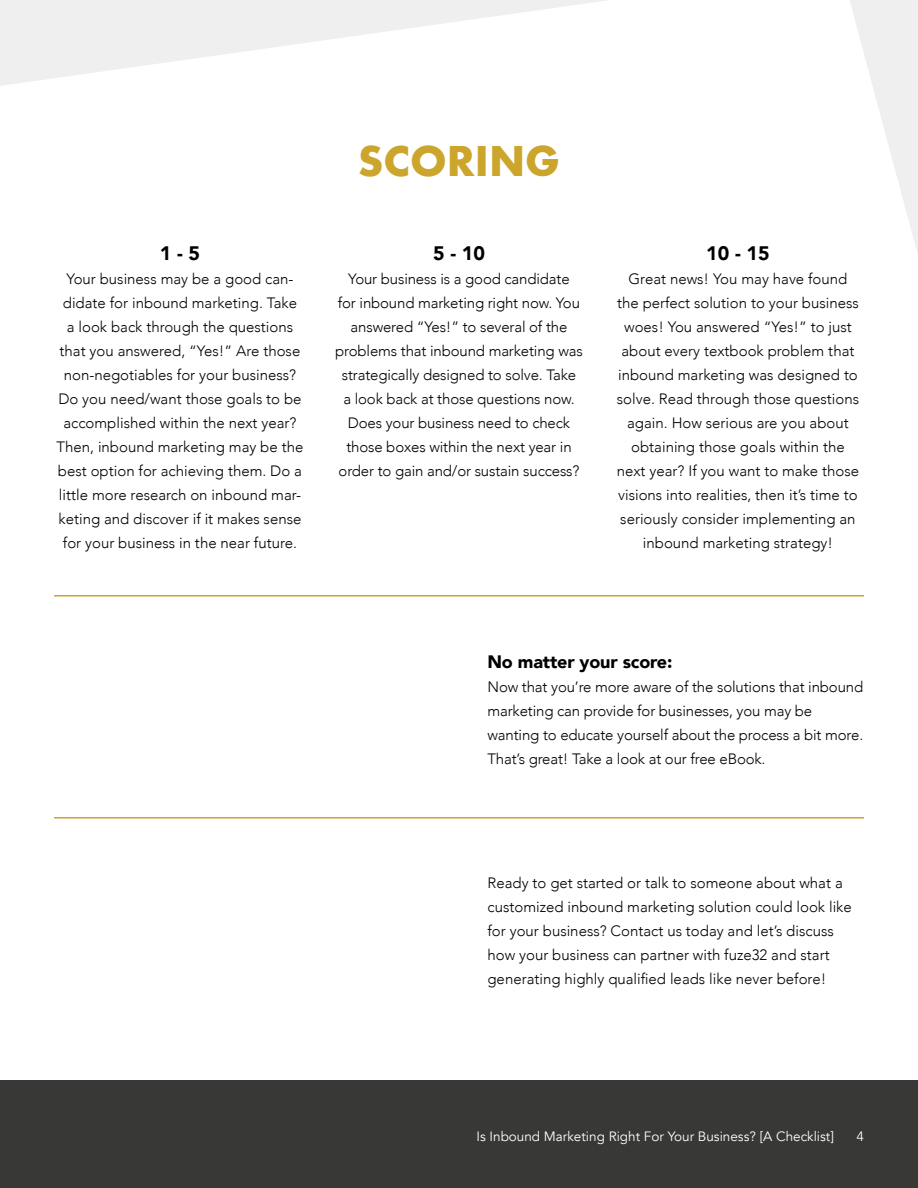
<style>
.page{position:relative;width:918px;height:1188px;background:#fff}
.page>*{position:absolute;margin:0;border:0;box-sizing:border-box;transform-origin:0 0}
.t1{font:700 45px "Futura PT";color:#cca52c}
.t2{font:900 19.5px "Avenir";color:#000}
.t3{font:900 18px "Avenir";letter-spacing:-.01em;color:#000}
.t4{font:300 15px/24px "Avenir";color:#000;text-align:center}
.t5{font:13.5px "Avenir";color:#fff}
</style>
<div class="page">
<div style="left:0;top:1080px;width:918px;height:108px;background:#383837"></div>
<svg style="left:850px;top:0;width:68px;height:253px"></svg>
<svg style="left:0;top:0;width:607px;height:86px;fill:#f3f3f3"></svg>
<hr style="left:54px;top:595px;width:810px;height:2px;background:#cca52c">
<hr style="left:54px;top:817px;width:810px;height:2px;background:#cca52c">
<h2 class="t2" style="left:160px;top:237px;width:42px">1 - 5</h2>
<p class="t4" style="left:57px;top:267px;width:248px">Your business may be a good can&shy;didate for inbound marketing. Take<br>a look back through the questions that you answered, “Yes!” Are those non-negotiables for your business?<br>Do you need/want those goals to be accomplished within the next year?<br>Then, inbound marketing may be the best option for achieving them. Do a little more research on inbound mar&shy;keting and discover if it makes sense for your business in the near future.</p>
<h1 class="t1" style="left:358px;top:132px;width:204px">SCORING</h1>
<h2 class="t2" style="left:433px;top:237px;width:53px">5 - 10</h2>
<p class="t4" style="left:335px;top:267px;width:249px">Your business is a good candidate<br>for inbound marketing right now. You answered “Yes!” to several of the problems that inbound marketing was strategically designed to solve. Take<br>a look back at those questions now.<br>Does your business need to check those boxes within the next year in order to gain and/or sustain success?</p>
<h2 class="t2" style="left:706px;top:237px;width:65px">10 - 15</h2>
<p class="t4" style="left:617px;top:267px;width:244px">Great news! You may have found the perfect solution to your business woes! You answered “Yes!” to just about every textbook problem that inbound marketing was designed to solve. Read through those questions again. How serious are you about obtaining those goals within the next year? If you want to make those visions into realities, then it’s time to seriously consider implementing an inbound marketing strategy!</p>
<p class="t3" style="left:488px;top:646px;width:186px">No matter your score:</p>
<p class="t4" style="left:488px;top:675px;width:377px;text-align:left">Now that you’re more aware of the solutions that inbound marketing can provide for businesses, you may be wanting to educate yourself about the process a bit more.<br>That’s great! Take a look at our free eBook.</p>
<p class="t4" style="left:488px;top:871px;width:366px;text-align:left">Ready to get started or talk to someone about what a customized inbound marketing solution could look like for your business? Contact us today and let’s discuss how your business can partner with fuze32 and start generating highly qualified leads like never before!</p>
<p class="t5" style="left:477px;top:1128px;width:359px">Is Inbound Marketing Right For Your Business? [A Checklist]</p>
<p class="t5" style="left:856px;top:1128px;width:9px">4</p>
</div>
